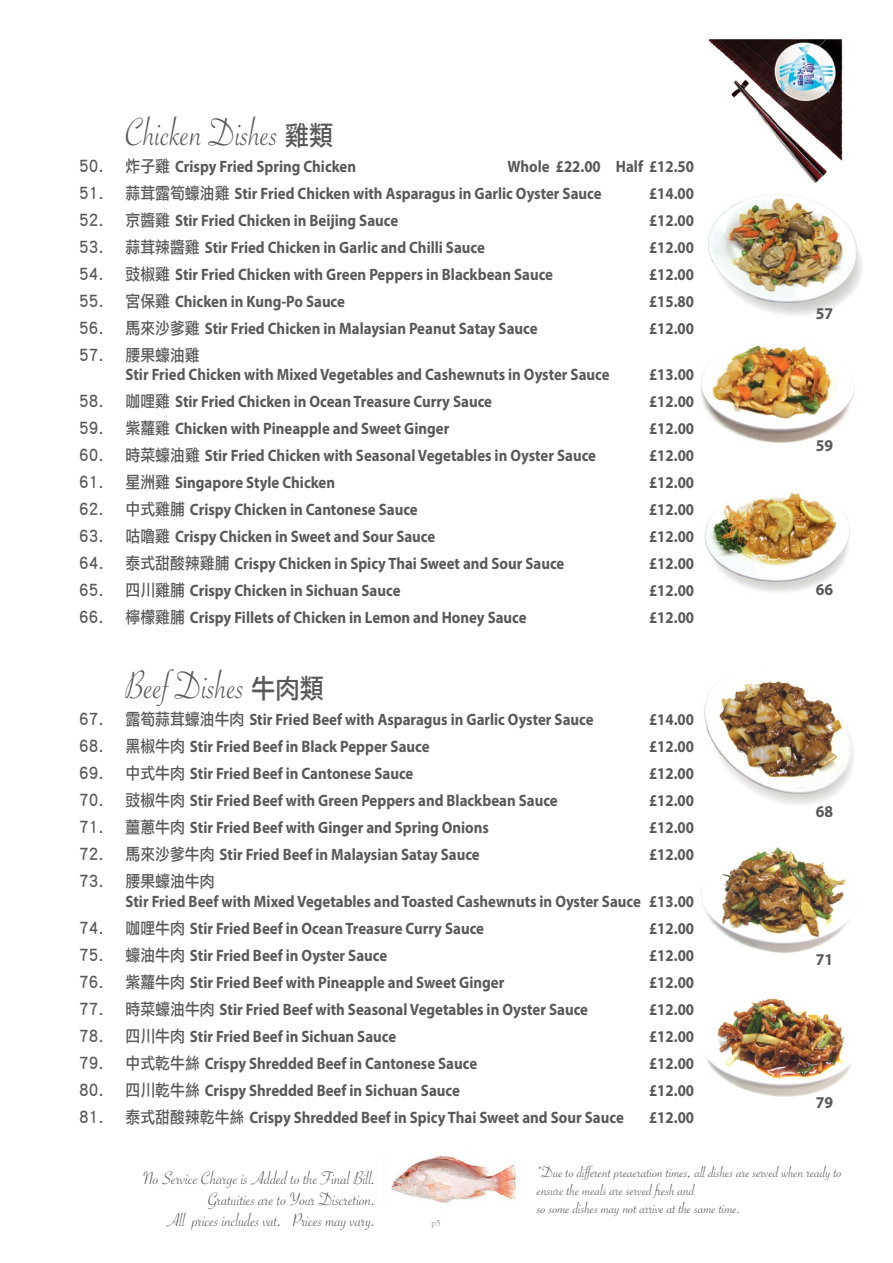
<style>
.page{position:relative;width:893px;height:1263px;background:#fff}
.page>*{position:absolute;margin:0;border:0;box-sizing:border-box;transform-origin:0 0}
.t1{font:42px "Savoye Let Plain";color:#58595b;scale:.9 1}
.t2{font:19.5px/21px "Savoye Let Plain";color:#58595b;text-align:right}
.t3{font:700 16.5px "Myriad Pro";color:#58595b;scale:.9 1}
.t4{font:16.5px/18px "Savoye Let Plain";color:#565659;scale:1.05 1}
.t5{font:16.5px "Li Hei Pro";color:#58595b;scale:.9 1}
.t6{font:700 16.5px "Myriad Pro";color:#58595b;scale:.95 1}
.t7{font:9px "Times";color:#9fa1a4}
.s1{font-family:"Li Hei Pro";font-size:27px}
.s2{font-family:"Li Hei Pro";font-weight:400}
</style>
<div class="page">
<img style="left:708px;top:39px;width:135px;height:156px">
<img style="left:391px;top:1155px;width:125px;height:48px">
<img style="left:700px;top:345px;width:154px;height:98px">
<img style="left:708px;top:195px;width:154px;height:120px">
<img style="left:704px;top:492px;width:146px;height:100px">
<img style="left:704px;top:681px;width:150px;height:124px">
<img style="left:705px;top:998px;width:146px;height:99px">
<img style="left:701px;top:847px;width:149px;height:106px">
<h1 class="t1" style="left:126px;top:105px;width:232px">Chicken Dishes <span class="s1">雞類</span></h1>
<p class="t3" style="left:79px;top:156px;width:309px"><span class="s2">50. 炸子雞</span> Crispy Fried Spring Chicken</p>
<p class="t3" style="left:507px;top:156px;width:209px">Whole £22.00 Half £12.50</p>
<p class="t3" style="left:79px;top:183px;width:582px"><span class="s2">51. 蒜茸露筍蠔油雞</span> Stir Fried Chicken with Asparagus in Garlic Oyster Sauce</p>
<p class="t3" style="left:649px;top:183px;width:52px">£14.00</p>
<p class="t3" style="left:79px;top:210px;width:356px"><span class="s2">52. 京醬雞</span> Stir Fried Chicken in Beijing Sauce</p>
<p class="t3" style="left:649px;top:210px;width:52px">£12.00</p>
<p class="t3" style="left:79px;top:237px;width:452px"><span class="s2">53. 蒜茸辣醬雞</span> Stir Fried Chicken in Garlic and Chilli Sauce</p>
<p class="t3" style="left:649px;top:237px;width:52px">£12.00</p>
<p class="t3" style="left:79px;top:264px;width:528px"><span class="s2">54. 豉椒雞</span> Stir Fried Chicken with Green Peppers in Blackbean Sauce</p>
<p class="t3" style="left:649px;top:264px;width:52px">£12.00</p>
<p class="t3" style="left:79px;top:291px;width:297px"><span class="s2">55. 宮保雞</span> Chicken in Kung-Po Sauce</p>
<p class="t3" style="left:649px;top:291px;width:52px">£15.80</p>
<p class="t3" style="left:79px;top:318px;width:511px"><span class="s2">56. 馬來沙爹雞</span> Stir Fried Chicken in Malaysian Peanut Satay Sauce</p>
<p class="t3" style="left:649px;top:318px;width:52px">£12.00</p>
<p class="t5" style="left:79px;top:347px;width:136px">57. 腰果蠔油雞</p>
<p class="t3" style="left:126px;top:364px;width:539px">Stir Fried Chicken with Mixed Vegetables and Cashewnuts in Oyster Sauce</p>
<p class="t3" style="left:649px;top:364px;width:52px">£13.00</p>
<p class="t3" style="left:79px;top:391px;width:460px"><span class="s2">58. 咖哩雞</span> Stir Fried Chicken in Ocean Treasure Curry Sauce</p>
<p class="t3" style="left:649px;top:391px;width:52px">£12.00</p>
<p class="t3" style="left:79px;top:418px;width:413px"><span class="s2">59. 紫蘿雞</span> Chicken with Pineapple and Sweet Ginger</p>
<p class="t3" style="left:649px;top:418px;width:52px">£12.00</p>
<p class="t3" style="left:79px;top:445px;width:576px"><span class="s2">60. 時菜蠔油雞</span> Stir Fried Chicken with Seasonal Vegetables in Oyster Sauce</p>
<p class="t3" style="left:649px;top:445px;width:52px">£12.00</p>
<p class="t3" style="left:79px;top:472px;width:286px"><span class="s2">61. 星洲雞</span> Singapore Style Chicken</p>
<p class="t3" style="left:649px;top:472px;width:52px">£12.00</p>
<p class="t3" style="left:79px;top:499px;width:378px"><span class="s2">62. 中式雞脯</span> Crispy Chicken in Cantonese Sauce</p>
<p class="t3" style="left:649px;top:499px;width:52px">£12.00</p>
<p class="t3" style="left:79px;top:526px;width:397px"><span class="s2">63. 咕嚕雞</span> Crispy Chicken in Sweet and Sour Sauce</p>
<p class="t3" style="left:649px;top:526px;width:52px">£12.00</p>
<p class="t3" style="left:79px;top:553px;width:541px"><span class="s2">64. 泰式甜酸辣雞脯</span> Crispy Chicken in Spicy Thai Sweet and Sour Sauce</p>
<p class="t3" style="left:649px;top:553px;width:52px">£12.00</p>
<p class="t3" style="left:79px;top:580px;width:359px"><span class="s2">65. 四川雞脯</span> Crispy Chicken in Sichuan Sauce</p>
<p class="t3" style="left:649px;top:580px;width:52px">£12.00</p>
<p class="t3" style="left:79px;top:607px;width:499px"><span class="s2">66. 檸檬雞脯</span> Crispy Fillets of Chicken in Lemon and Honey Sauce</p>
<p class="t3" style="left:649px;top:607px;width:52px">£12.00</p>
<p class="t6" style="left:816px;top:303px;width:20px">57</p>
<p class="t6" style="left:816px;top:434px;width:20px">59</p>
<p class="t6" style="left:816px;top:578px;width:20px">66</p>
<h1 class="t1" style="left:126px;top:658px;width:222px">Beef Dishes <span class="s1">牛肉類</span></h1>
<p class="t3" style="left:79px;top:709px;width:573px"><span class="s2">67. 露筍蒜茸蠔油牛肉</span> Stir Fried Beef with Asparagus in Garlic Oyster Sauce</p>
<p class="t3" style="left:649px;top:709px;width:52px">£14.00</p>
<p class="t3" style="left:79px;top:736px;width:391px"><span class="s2">68. 黑椒牛肉</span> Stir Fried Beef in Black Pepper Sauce</p>
<p class="t3" style="left:649px;top:736px;width:52px">£12.00</p>
<p class="t3" style="left:79px;top:763px;width:373px"><span class="s2">69. 中式牛肉</span> Stir Fried Beef in Cantonese Sauce</p>
<p class="t3" style="left:649px;top:763px;width:52px">£12.00</p>
<p class="t3" style="left:79px;top:790px;width:533px"><span class="s2">70. 豉椒牛肉</span> Stir Fried Beef with Green Peppers and Blackbean Sauce</p>
<p class="t3" style="left:649px;top:790px;width:52px">£12.00</p>
<p class="t3" style="left:79px;top:817px;width:457px"><span class="s2">71. 薑蔥牛肉</span> Stir Fried Beef with Ginger and Spring Onions</p>
<p class="t3" style="left:649px;top:817px;width:52px">£12.00</p>
<p class="t3" style="left:79px;top:844px;width:447px"><span class="s2">72. 馬來沙爹牛肉</span> Stir Fried Beef in Malaysian Satay Sauce</p>
<p class="t3" style="left:649px;top:844px;width:52px">£12.00</p>
<p class="t5" style="left:79px;top:873px;width:152px">73. 腰果蠔油牛肉</p>
<p class="t3" style="left:126px;top:891px;width:633px">Stir Fried Beef with Mixed Vegetables and Toasted Cashewnuts in Oyster Sauce £13.00</p>
<p class="t3" style="left:79px;top:918px;width:451px"><span class="s2">74. 咖哩牛肉</span> Stir Fried Beef in Ocean Treasure Curry Sauce</p>
<p class="t3" style="left:649px;top:918px;width:52px">£12.00</p>
<p class="t3" style="left:79px;top:945px;width:344px"><span class="s2">75. 蠔油牛肉</span> Stir Fried Beef in Oyster Sauce</p>
<p class="t3" style="left:649px;top:945px;width:52px">£12.00</p>
<p class="t3" style="left:79px;top:972px;width:474px"><span class="s2">76. 紫蘿牛肉</span> Stir Fried Beef with Pineapple and Sweet Ginger</p>
<p class="t3" style="left:649px;top:972px;width:52px">£12.00</p>
<p class="t3" style="left:79px;top:999px;width:567px"><span class="s2">77. 時菜蠔油牛肉</span> Stir Fried Beef with Seasonal Vegetables in Oyster Sauce</p>
<p class="t3" style="left:649px;top:999px;width:52px">£12.00</p>
<p class="t3" style="left:79px;top:1026px;width:354px"><span class="s2">78. 四川牛肉</span> Stir Fried Beef in Sichuan Sauce</p>
<p class="t3" style="left:649px;top:1026px;width:52px">£12.00</p>
<p class="t3" style="left:79px;top:1053px;width:444px"><span class="s2">79. 中式乾牛絲</span> Crispy Shredded Beef in Cantonese Sauce</p>
<p class="t3" style="left:649px;top:1053px;width:52px">£12.00</p>
<p class="t3" style="left:79px;top:1080px;width:425px"><span class="s2">80. 四川乾牛絲</span> Crispy Shredded Beef in Sichuan Sauce</p>
<p class="t3" style="left:649px;top:1080px;width:52px">£12.00</p>
<p class="t3" style="left:79px;top:1107px;width:607px"><span class="s2">81. 泰式甜酸辣乾牛絲</span> Crispy Shredded Beef in Spicy Thai Sweet and Sour Sauce</p>
<p class="t3" style="left:649px;top:1107px;width:52px">£12.00</p>
<p class="t4" style="left:537px;top:1163px;width:292px">*Due to different preaeration times, all dishes are served when ready to ensure the meals are served fresh and<br>so some dishes may not arrive at the same time.</p>
<p class="t6" style="left:816px;top:800px;width:20px">68</p>
<p class="t6" style="left:816px;top:949px;width:20px">71</p>
<p class="t6" style="left:816px;top:1091px;width:20px">79</p>
<p class="t2" style="left:143px;top:1168px;width:234px">No Service Charge is Added to the Final Bill.<br>Gratuities are to Your Discretion.<br>All prices includes vat. Prices may vary.</p>
<p class="t7" style="left:432px;top:1214px;width:10px">p5</p>
</div>
